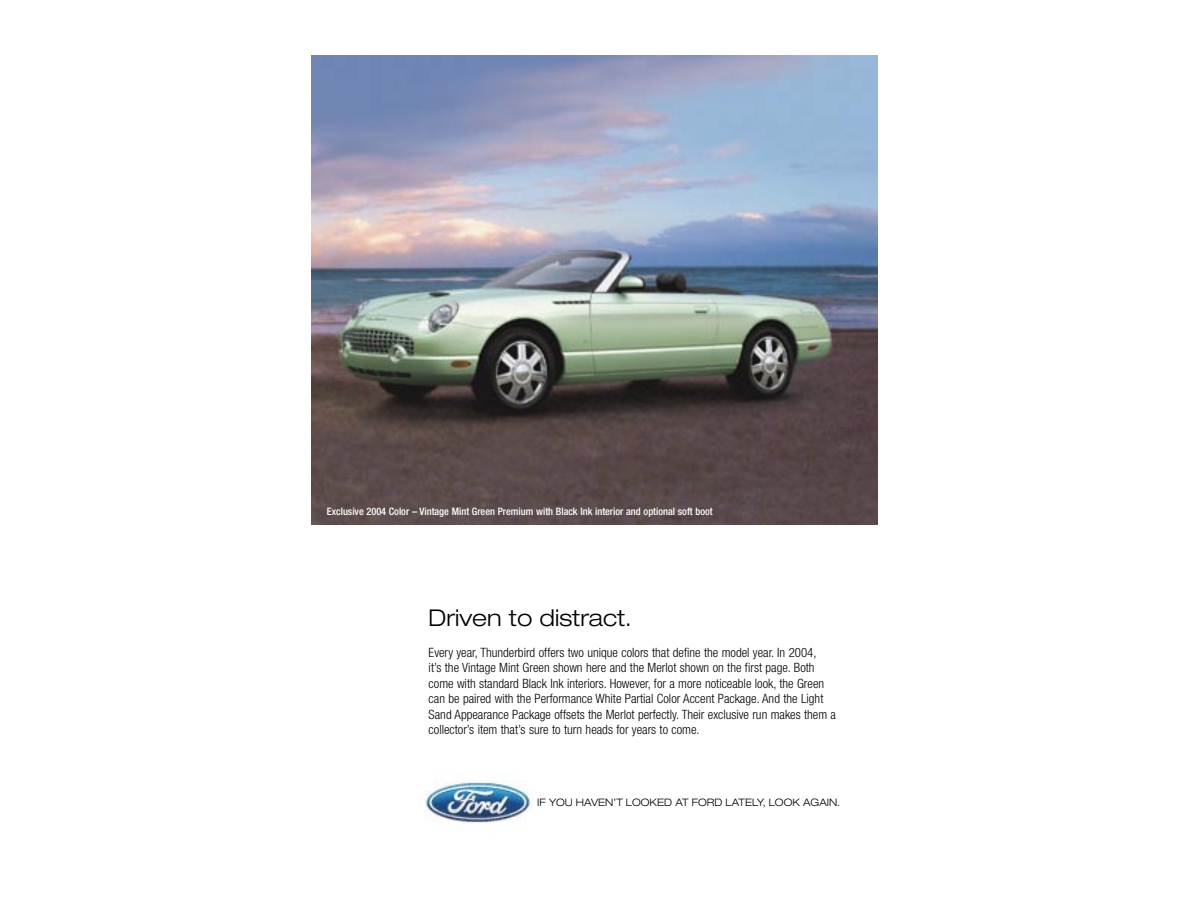
<style>
.page{position:relative;width:1188px;height:918px;background:#fff}
.page>*{position:absolute;margin:0;border:0;box-sizing:border-box;transform-origin:0 0}
.Headlines{font:300 expanded 23.1px "Helvetica Neue";color:#000}
.Body_Copy{font:300 condensed 12.9px/15.5px "Helvetica Neue";color:#000}
.Captions{font:500 condensed 10.35px "Helvetica Neue";color:#fff}
.t1{font:300 expanded 10.35px "Helvetica Neue";color:#000}
</style>
<div class="page">
<img style="left:312px;top:55px;width:566px;height:469px">
<img style="left:424px;top:781px;width:107px;height:42px">
<p class="Captions" style="left:327px;top:505px;width:387px">Exclusive 2004 Color – Vintage Mint Green Premium with Black Ink interior and optional soft boot</p>
<p class="Headlines" style="left:429px;top:604px;width:205px">Driven to distract.</p>
<p class="Body_Copy" style="left:429px;top:645px;width:409px">Every year, Thunderbird offers two unique colors that define the model year. In 2004,<br>it’s the Vintage Mint Green shown here and the Merlot shown on the first page. Both come with standard Black Ink interiors. However, for a more noticeable look, the Green can be paired with the Performance White Partial Color Accent Package. And the Light Sand Appearance Package offsets the Merlot perfectly. Their exclusive run makes them a collector’s item that’s sure to turn heads for years to come.</p>
<p class="t1" style="left:537px;top:796px;width:304px">IF YOU HAVEN’T LOOKED AT FORD LATELY, LOOK AGAIN.</p>
</div>
